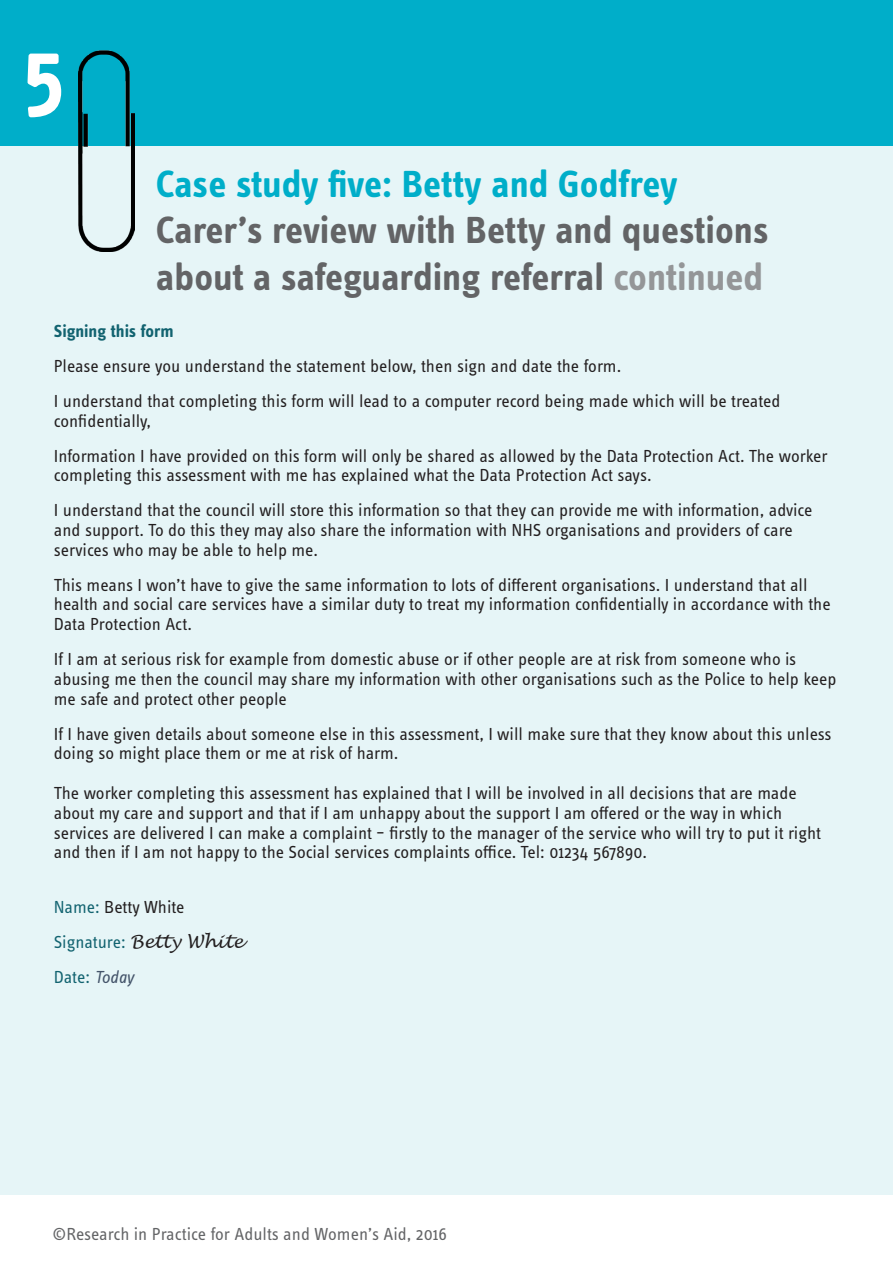
<style>
.page{position:relative;width:893px;height:1263px;background:#fff}
.page>*{position:absolute;margin:0;border:0;box-sizing:border-box;transform-origin:0 0}
.t1{font:700 90px "Info Text Pro";color:#fff}
.t2{font:700 39px/46.8px "Info Text Pro";color:#636466}
.t3{font:700 39px "Info Text Pro";letter-spacing:-.005em;color:#00aec9}
.t4{font:18px/19.8px "Info Text Pro";color:#231f20}
.t5{font:18px "Info Text Pro";color:#636466}
.t6{font:18px "Info Text Pro";letter-spacing:-.005em;color:#126370}
.t7{font:700 18px "Info Text Pro";color:#126370}
.s1{color:#949698}
.s2{color:#126370}
.s3{font-family:"Lucida Handwriting";font-style:italic;color:#231f20}
.s4{font-style:italic;color:#44546a}
</style>
<div class="page">
<div style="left:0;top:0;width:893px;height:147px;background:#00aec9"></div>
<div style="left:0;top:147px;width:893px;height:1048px;background:#e6f5f7"></div>
<img style="left:78px;top:51px;width:56px;height:201px">
<p class="t1" style="left:23px;top:19px;width:43px">5</p>
<p class="t3" style="left:156px;top:160px;width:523px">Case study five: Betty and Godfrey</p>
<p class="t2" style="left:156px;top:207px;width:614px">Carer’s review with Betty and questions about a safeguarding referral <span class="s1">continued</span></p>
<p class="t7" style="left:54px;top:321px;width:121px">Signing this form</p>
<p class="t4" style="left:54px;top:356px;width:569px">Please ensure you understand the statement below, then sign and date the form.</p>
<p class="t4" style="left:54px;top:391px;width:728px">I understand that completing this form will lead to a computer record being made which will be treated confidentially,</p>
<p class="t4" style="left:54px;top:445px;width:775px">Information I have provided on this form will only be shared as allowed by the Data Protection Act. The worker completing this assessment with me has explained what the Data Protection Act says.</p>
<p class="t4" style="left:54px;top:500px;width:760px">I understand that the council will store this information so that they can provide me with information, advice and support. To do this they may also share the information with NHS organisations and providers of care services who may be able to help me.</p>
<p class="t4" style="left:54px;top:574px;width:778px">This means I won’t have to give the same information to lots of different organisations. I understand that all health and social care services have a similar duty to treat my information confidentially in accordance with the<br>Data Protection Act.</p>
<p class="t4" style="left:54px;top:649px;width:784px">If I am at serious risk for example from domestic abuse or if other people are at risk from someone who is abusing me then the council may share my information with other organisations such as the Police to help keep me safe and protect other people</p>
<p class="t4" style="left:54px;top:723px;width:779px">If I have given details about someone else in this assessment, I will make sure that they know about this unless doing so might place them or me at risk of harm.</p>
<p class="t4" style="left:54px;top:782px;width:769px">The worker completing this assessment has explained that I will be involved in all decisions that are made about my care and support and that if I am unhappy about the support I am offered or the way in which services are delivered I can make a complaint – firstly to the manager of the service who will try to put it right and then if I am not happy to the Social services complaints office. Tel: 01234 567890.</p>
<p class="t4" style="left:54px;top:896px;width:132px"><span class="s2">Name:</span> Betty White</p>
<p class="t6" style="left:54px;top:931px;width:191px">Signature: <span class="s3">Betty White</span></p>
<p class="t6" style="left:54px;top:966px;width:81px">Date: <span class="s4">Today</span></p>
<p class="t5" style="left:52px;top:1223px;width:396px">©Research in Practice for Adults and Women’s Aid, 2016</p>
</div>
